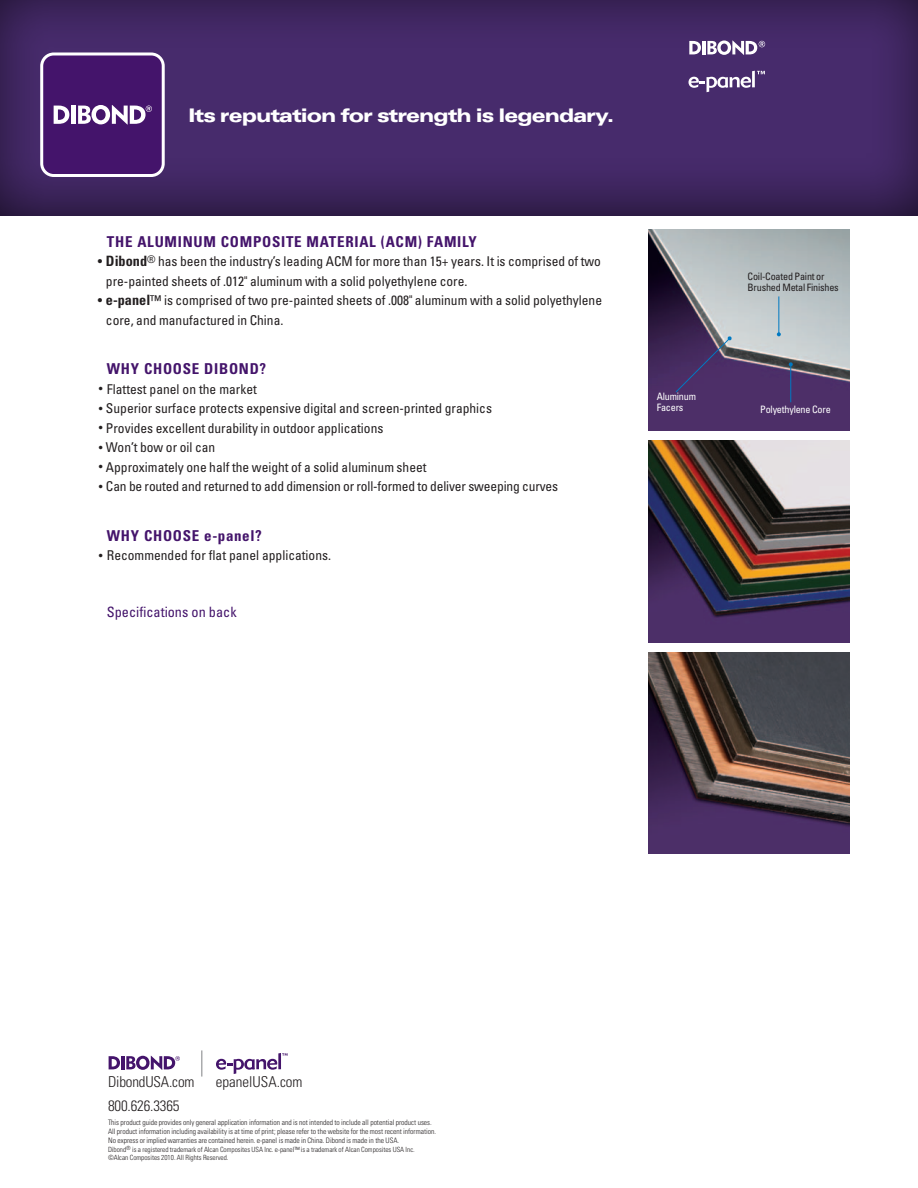
<style>
.page{position:relative;width:918px;height:1188px;background:#fff}
.page>*{position:absolute;margin:0;border:0;box-sizing:border-box;transform-origin:0 0}
.t1{font:900 expanded 18.75px "Univers";letter-spacing:-.05em;color:#fff}
.t2{font:700 condensed 15px "Univers";letter-spacing:.05em;color:#44146b}
.t3{font:300 condensed 15px "Univers";letter-spacing:-.01em;color:#231f20}
.t4{font:condensed 14.25px "Univers";color:#44146b}
.t5{font:condensed 13.5px/19.5px "Univers";color:#231f20}
.t6{font:condensed 10.2px/11.1px "Univers";letter-spacing:-.02em;color:#231f20}
.t7{font:condensed 10.2px/11.1px "Univers";letter-spacing:-.02em;color:#fff}
.t8{font:300 condensed 7.5px/9px "Univers";color:#231f20}
.t9{font:300 condensed 7.2px/8.6px "Univers";color:#231f20}
.s1{font-weight:700;font-size:14.25px}
.s2{font-weight:300;font-size:9.75px}
</style>
<div class="page">
<div style="left:0;top:0;width:918px;height:218px;background:#231f20;opacity:.88"></div>
<div style="left:42px;top:54px;width:121px;height:122px;background:#44146b;border-radius:12px"></div>
<div style="left:40px;top:53px;width:125px;height:124px;border:3px solid #fff;border-radius:12px"></div>
<svg style="left:54px;top:106px;width:15px;height:18px"></svg>
<div style="left:71px;top:106px;width:5px;height:18px;background:#fff"></div>
<svg style="left:78px;top:105px;width:74px;height:20px"></svg>
<img style="left:648px;top:230px;width:201px;height:201px">
<hr style="left:790px;top:364px;width:1px;height:38px;background:#0079c2">
<svg style="left:789px;top:362px;width:4px;height:4px"></svg>
<hr style="left:778px;top:296px;width:1px;height:38px;background:#0079c2">
<svg style="left:777px;top:332px;width:4px;height:4px"></svg>
<svg style="left:675px;top:336px;width:57px;height:57px;background:#4d3768"></svg>
<img style="left:648px;top:441px;width:201px;height:201px">
<img style="left:648px;top:652px;width:201px;height:202px">
<svg style="left:689px;top:41px;width:12px;height:13px"></svg>
<hr style="left:702px;top:41px;width:4px;height:13px;background:#fff">
<svg style="left:689px;top:71px;width:76px;height:21px"></svg>
<svg style="left:707px;top:40px;width:58px;height:15px"></svg>
<svg style="left:201px;top:1050px;width:1px;height:27px"></svg>
<svg style="left:109px;top:1056px;width:71px;height:14px"></svg>
<svg style="left:216px;top:1053px;width:72px;height:21px"></svg>
<h1 class="t1" style="left:189px;top:104px;width:427px">Its reputation for strength is legendary.</h1>
<p class="t2" style="left:107px;top:232px;width:371px">THE ALUMINUM COMPOSITE MATERIAL (ACM) FAMILY</p>
<p class="t5" style="left:106px;top:251px;width:497px;text-indent:-8px">• <span class="s1">Dibond</span><sup>®</sup> has been the industry’s leading ACM for more than 15+ years. It is comprised of two pre-painted sheets of .012" aluminum with a solid polyethylene core.</p>
<p class="t5" style="left:106px;top:290px;width:498px;text-indent:-8px">• <span class="s1">e-panel</span>™ is comprised of two pre-painted sheets of .008" aluminum with a solid polyethylene core, and manufactured in China.</p>
<p class="t2" style="left:107px;top:359px;width:56px">Why Choosedi</p>
<p class="t2" style="left:219px;top:359px;width:21px">bond</p>
<p class="t2" style="left:260px;top:359px;width:8px">?</p>
<p class="t5" style="left:98px;top:379px;width:160px"><span class="s2">•</span> Flattest panel on the market</p>
<p class="t5" style="left:98px;top:398px;width:396px"><span class="s2">•</span> Superior surface protects expensive digital and screen-printed graphics</p>
<p class="t5" style="left:98px;top:418px;width:287px"><span class="s2">•</span> Provides excellent durability in outdoor applications</p>
<p class="t5" style="left:98px;top:437px;width:119px"><span class="s2">•</span> Won’t bow or oil can</p>
<p class="t5" style="left:98px;top:457px;width:330px"><span class="s2">•</span> Approximately one half the weight of a solid aluminum sheet</p>
<p class="t5" style="left:98px;top:476px;width:462px"><span class="s2">•</span> Can be routed and returned to add dimension or roll-formed to deliver sweeping curves</p>
<p class="t2" style="left:107px;top:526px;width:55px">Why Choose</p>
<p class="t2" style="left:204px;top:526px;width:59px">e-panel?</p>
<p class="t5" style="left:98px;top:545px;width:235px"><span class="s2">•</span> Recommended for flat panel applications.</p>
<p class="t4" style="left:107px;top:603px;width:131px">Specifications on back</p>
<p class="t7" style="left:657px;top:390px;width:41px">Aluminum<br>Facers</p>
<p class="t6" style="left:748px;top:270px;width:93px">Coil-Coated Paint or<br>Brushed Metal Finishes</p>
<p class="t7" style="left:760px;top:404px;width:72px">Polyethylene Core</p>
<p class="t3" style="left:108px;top:1072px;width:88px">DibondUSA.com</p>
<p class="t3" style="left:216px;top:1072px;width:88px">epanelUSA.com</p>
<p class="t3" style="left:108px;top:1096px;width:73px">800.626.3365</p>
<p class="t8" style="left:108px;top:1118px;width:330px">This product guide provides only general application information and is not intended to include all potential product uses.<br>All product information including availability is at time of print; please refer to the website for the most recent information.<br>No express or implied warranties are contained herein. e-panel is made in China. Dibond is made in the USA.</p>
<p class="t9" style="left:108px;top:1145px;width:308px">Dibond<sup>®</sup> is a registered trademark of Alcan Composites USA Inc. e-panel™ is a trademark of Alcan Composites USA Inc. ©Alcan Composites 2010. All Rights Reserved.</p>
</div>
